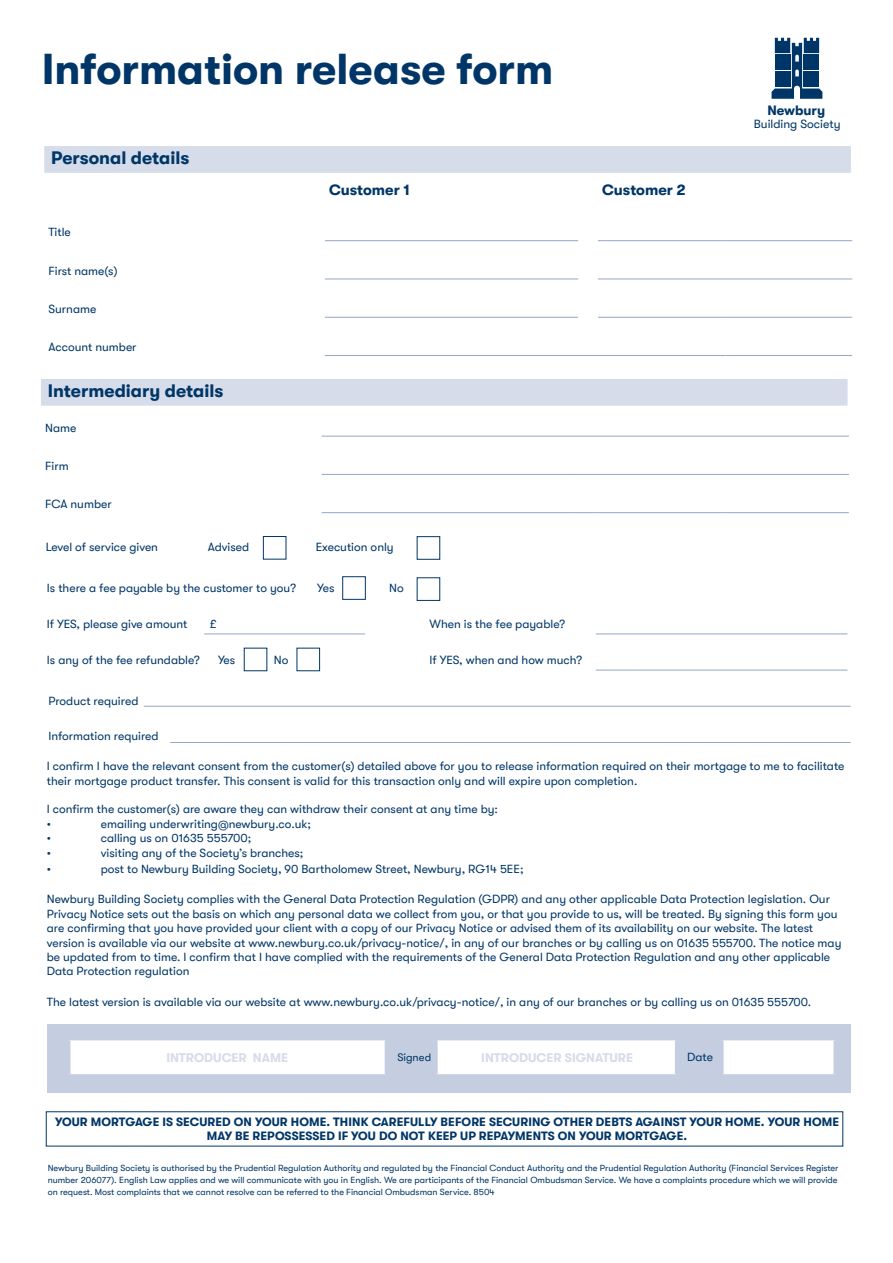
<style>
.page{position:relative;width:893px;height:1263px;background:#fff}
.page>*{position:absolute;margin:0;border:0;box-sizing:border-box;transform-origin:0 0}
.t1{font:700 43.05px "GT Walsheim";color:#003667}
.t2{font:700 18px "GT Walsheim";color:#003667}
.t3{font:700 15px "GT Walsheim";color:#003667}
.t4{font:700 13.5px "GT Walsheim";color:#003667}
.t5{font:700 12.6px "GT Walsheim";color:#d6dce9}
.t6{font:12.15px "GT Walsheim";color:#003667}
.Question_normal{font:12px/14.4px "GT Walsheim";color:#003667}
.t7{font:700 12px/14.4px "GT Walsheim";letter-spacing:.01em;color:#003667;text-align:center}
.Question{font:12px "GT Walsheim";color:#003667}
.t8{font:10.95px "GT Walsheim";color:#003667}
.t9{font:9px/12px "GT Walsheim";color:#003667;text-align:justify}
</style>
<div class="page">
<div style="left:43px;top:145px;width:809px;height:29px;background:#d6dce9;border:2px solid #fff"></div>
<hr style="left:325px;top:240px;width:253px;height:1px;background:#94a7c5">
<hr style="left:325px;top:279px;width:253px;height:1px;background:#94a7c5">
<hr style="left:325px;top:317px;width:253px;height:1px;background:#94a7c5">
<hr style="left:598px;top:317px;width:127px;height:1px;background:#94a7c5">
<hr style="left:725px;top:317px;width:127px;height:1px;background:#94a7c5">
<hr style="left:325px;top:355px;width:253px;height:1px;background:#94a7c5">
<svg style="left:578px;top:355px;width:20px;height:1px"></svg>
<hr style="left:598px;top:355px;width:127px;height:1px;background:#94a7c5">
<hr style="left:725px;top:355px;width:127px;height:1px;background:#94a7c5">
<hr style="left:598px;top:240px;width:127px;height:1px;background:#94a7c5">
<hr style="left:725px;top:240px;width:127px;height:1px;background:#94a7c5">
<hr style="left:598px;top:279px;width:127px;height:1px;background:#94a7c5">
<hr style="left:725px;top:279px;width:127px;height:1px;background:#94a7c5">
<div style="left:39px;top:377px;width:810px;height:30px;background:#d6dce9;border:2px solid #fff"></div>
<hr style="left:322px;top:436px;width:253px;height:1px;background:#94a7c5">
<svg style="left:575px;top:436px;width:20px;height:1px"></svg>
<hr style="left:595px;top:436px;width:127px;height:1px;background:#94a7c5">
<hr style="left:722px;top:436px;width:127px;height:1px;background:#94a7c5">
<hr style="left:322px;top:474px;width:253px;height:1px;background:#94a7c5">
<svg style="left:575px;top:474px;width:20px;height:1px"></svg>
<hr style="left:595px;top:474px;width:127px;height:1px;background:#94a7c5">
<hr style="left:722px;top:474px;width:127px;height:1px;background:#94a7c5">
<hr style="left:322px;top:512px;width:253px;height:1px;background:#94a7c5">
<svg style="left:575px;top:512px;width:20px;height:1px"></svg>
<hr style="left:595px;top:512px;width:127px;height:1px;background:#94a7c5">
<hr style="left:722px;top:512px;width:127px;height:1px;background:#94a7c5">
<svg style="left:772px;top:38px;width:50px;height:61px"></svg>
<div style="left:775px;top:55px;width:15px;height:15px;background:#003667"></div>
<div style="left:263px;top:536px;width:23px;height:23px;border:1px solid #003667"></div>
<div style="left:417px;top:536px;width:23px;height:24px;border:1px solid #003667"></div>
<hr style="left:204px;top:633px;width:45px;height:1px;background:#94a7c5">
<hr style="left:249px;top:633px;width:46px;height:1px;background:#94a7c5">
<hr style="left:295px;top:633px;width:70px;height:1px;background:#94a7c5">
<hr style="left:596px;top:670px;width:40px;height:1px;background:#94a7c5">
<hr style="left:636px;top:670px;width:86px;height:1px;background:#94a7c5">
<hr style="left:722px;top:670px;width:125px;height:1px;background:#94a7c5">
<hr style="left:596px;top:633px;width:40px;height:1px;background:#94a7c5">
<hr style="left:636px;top:633px;width:86px;height:1px;background:#94a7c5">
<hr style="left:722px;top:633px;width:125px;height:1px;background:#94a7c5">
<div style="left:342px;top:576px;width:24px;height:24px;border:1px solid #003667"></div>
<div style="left:417px;top:577px;width:23px;height:24px;border:1px solid #003667"></div>
<hr style="left:144px;top:706px;width:706px;height:1px;background:#94a7c5">
<hr style="left:170px;top:742px;width:680px;height:1px;background:#94a7c5">
<div style="left:47px;top:1024px;width:803px;height:68px;background:#c5cee0"></div>
<svg style="left:71px;top:1040px;width:762px;height:34px;background:#f7f8fa"></svg>
<hr style="left:385px;top:1040px;width:3px;height:34px;background:#c5cee0">
<hr style="left:435px;top:1040px;width:3px;height:34px;background:#c5cee0">
<hr style="left:675px;top:1040px;width:3px;height:34px;background:#c5cee0">
<hr style="left:721px;top:1040px;width:3px;height:34px;background:#c5cee0">
<p class="t1" style="left:42px;top:45px;width:513px">Information release form</p>
<p class="t2" style="left:51px;top:148px;width:140px">Personal details</p>
<p class="Question_normal" style="left:48px;top:225px;width:24px">Title</p>
<p class="Question_normal" style="left:48px;top:263px;width:71px">First name(s)</p>
<p class="Question_normal" style="left:48px;top:302px;width:49px">Surname</p>
<p class="Question_normal" style="left:48px;top:340px;width:90px">Account number</p>
<p class="t2" style="left:48px;top:380px;width:177px">Intermediary details</p>
<p class="Question_normal" style="left:45px;top:421px;width:33px">Name</p>
<p class="Question_normal" style="left:45px;top:459px;width:25px">Firm</p>
<p class="Question_normal" style="left:45px;top:497px;width:68px">FCA number</p>
<p class="t3" style="left:329px;top:181px;width:82px">Customer 1</p>
<p class="t3" style="left:602px;top:181px;width:85px">Customer 2</p>
<p class="Question_normal" style="left:46px;top:540px;width:114px">Level of service given</p>
<p class="Question_normal" style="left:208px;top:540px;width:43px">Advised</p>
<p class="Question_normal" style="left:316px;top:540px;width:79px">Execution only</p>
<p class="Question_normal" style="left:47px;top:580px;width:251px">Is there a fee payable by the customer to you?</p>
<p class="Question_normal" style="left:317px;top:580px;width:19px">Yes</p>
<p class="Question_normal" style="left:389px;top:580px;width:16px">No</p>
<p class="Question_normal" style="left:47px;top:617px;width:142px">If YES, please give amount</p>
<p class="Question_normal" style="left:210px;top:617px;width:8px">£</p>
<p class="Question_normal" style="left:430px;top:617px;width:137px">When is the fee payable?</p>
<p class="Question_normal" style="left:47px;top:653px;width:154px">Is any of the fee refundable?</p>
<p class="Question_normal" style="left:218px;top:653px;width:19px">Yes</p>
<p class="Question_normal" style="left:274px;top:653px;width:16px">No</p>
<p class="Question_normal" style="left:430px;top:653px;width:154px">If YES, when and how much?</p>
<p class="Question_normal" style="left:48px;top:694px;width:92px">Product required</p>
<p class="Question_normal" style="left:48px;top:729px;width:112px">Information required</p>
<p class="t4" style="left:767px;top:103px;width:59px">Newbury</p>
<p class="t6" style="left:754px;top:117px;width:88px">Building Society</p>
<p class="Question_normal" style="left:47px;top:759px;width:799px">I confirm I have the relevant consent from the customer(s) detailed above for you to release information required on their mortgage to me to facilitate their mortgage product transfer. This consent is valid for this transaction only and will expire upon completion.</p>
<p class="Question_normal" style="left:47px;top:802px;width:453px">I confirm the customer(s) are aware they can withdraw their consent at any time by:</p>
<p class="Question_normal" style="left:47px;top:816px;width:6px">•</p>
<p class="Question_normal" style="left:101px;top:816px;width:212px">emailing underwriting@newbury.co.uk;</p>
<p class="Question_normal" style="left:47px;top:831px;width:6px">•</p>
<p class="Question_normal" style="left:101px;top:831px;width:152px">calling us on 01635 555700;</p>
<p class="Question_normal" style="left:47px;top:845px;width:6px">•</p>
<p class="Question_normal" style="left:101px;top:845px;width:204px">visiting any of the Society’s branches;</p>
<p class="Question_normal" style="left:47px;top:861px;width:6px">•</p>
<p class="Question_normal" style="left:101px;top:861px;width:424px">post to Newbury Building Society, 90 Bartholomew Street, Newbury, RG14 5EE;</p>
<p class="Question_normal" style="left:47px;top:892px;width:796px">Newbury Building Society complies with the General Data Protection Regulation (GDPR) and any other applicable Data Protection legislation. Our Privacy Notice sets out the basis on which any personal data we collect from you, or that you provide to us, will be treated. By signing this form you are confirming that you have provided your client with a copy of our Privacy Notice or advised them of its availability on our website. The latest version is available via our website at www.newbury.co.uk/privacy-notice/, in any of our branches or by calling us on 01635 555700. The notice may be updated from to time. I confirm that I have complied with the requirements of the General Data Protection Regulation and any other applicable Data Protection regulation</p>
<p class="Question_normal" style="left:47px;top:995px;width:766px">The latest version is available via our website at www.newbury.co.uk/privacy-notice/, in any of our branches or by calling us on 01635 555700.</p>
<p class="t5" style="left:166px;top:1050px;width:123px">INTRODUCER NAME</p>
<p class="t8" style="left:397px;top:1051px;width:35px">Signed</p>
<p class="t5" style="left:481px;top:1050px;width:153px">INTRODUCER SIGNATURE</p>
<p class="Question" style="left:687px;top:1051px;width:27px">Date</p>
<p class="t7" style="left:55px;top:1114px;width:785px">YOUR MORTGAGE IS SECURED ON YOUR HOME. THINK CAREFULLY BEFORE SECURING OTHER DEBTS AGAINST YOUR HOME. YOUR HOME<br>MAY BE REPOSSESSED IF YOU DO NOT KEEP UP REPAYMENTS ON YOUR MORTGAGE.</p>
<p class="t9" style="left:48px;top:1162px;width:792px">Newbury Building Society is authorised by the Prudential Regulation Authority and regulated by the Financial Conduct Authority and the Prudential Regulation Authority (Financial Services Register number 206077). English Law applies and we will communicate with you in English. We are participants of the Financial Ombudsman Service. We have a complaints procedure which we will provide on request. Most complaints that we cannot resolve can be referred to the Financial Ombudsman Service. 8504</p>
</div>
